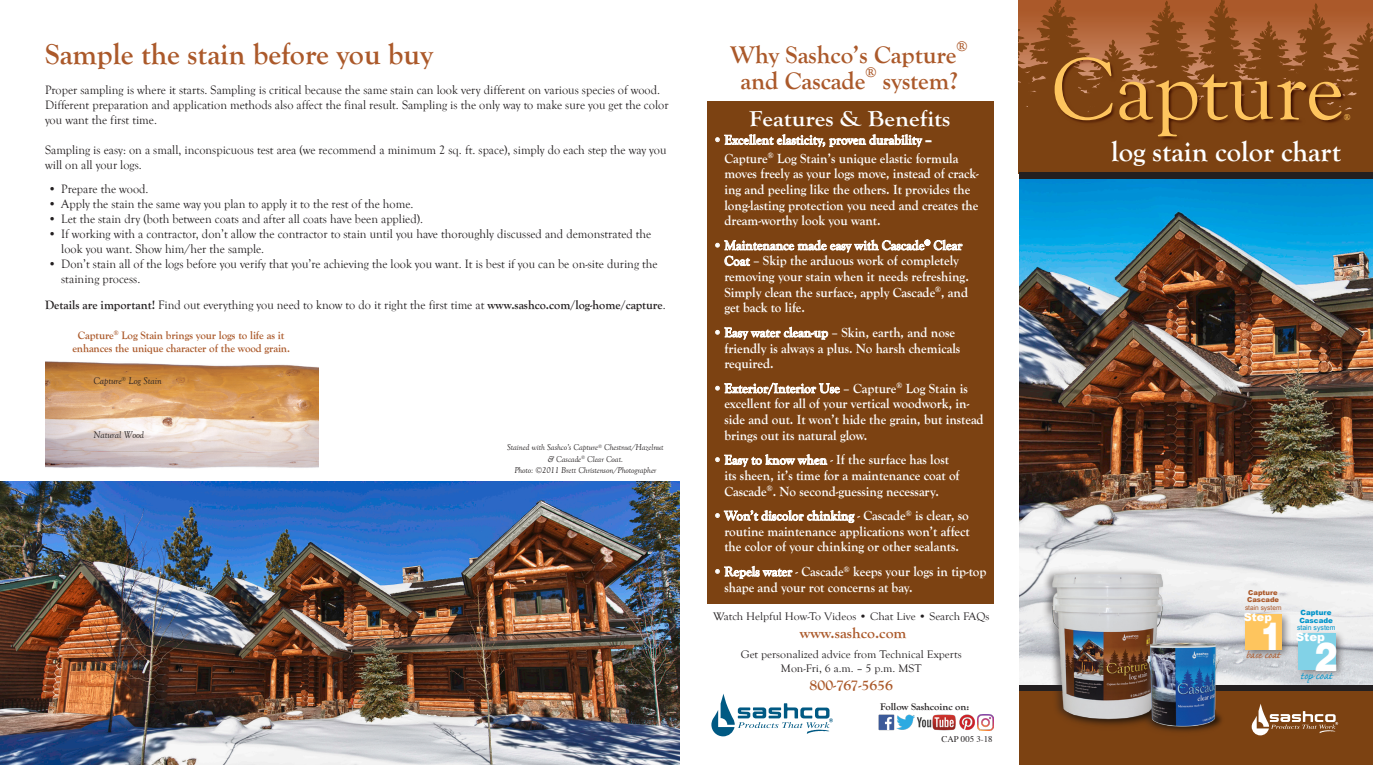
<style>
.page{position:relative;width:1373px;height:765px;background:#fff}
.page>*{position:absolute;margin:0;border:0;box-sizing:border-box;transform-origin:0 0}
.t1{font:91px "Goudy Old Style T";color:#fec55e}
.t2{font:900 40.75px "Helvetica";color:#fff;scale:.86 1}
.t3{font:900 38.88px "Helvetica";color:#fff;scale:.86 1}
.t4{font:700 30px "Goudy Old Style T";color:#ab592a}
.t5{font:700 28.62px "Goudy Old Style T";color:#fff}
.t6{font:700 25px "Goudy Old Style T";color:#ab592a}
.t7{font:700 22.5px "Goudy Old Style T";color:#fff;scale:1.1 1}
.t8{font:700 15px "Goudy Old Style T";color:#ab592a;scale:1.05 1}
.t9{font:700 14.62px "Goudy Old Style T";color:#ab592a}
.t10{font:700 13.75px/15.6px "Goudy Old Style T";color:#fff;scale:.96 1}
.t11{font:13px "Caflisch Script";color:#0094ca}
.t12{font:12.5px/15px "Goudy Old Style T";color:#231f20}
.t13{font:12.38px "Caflisch Script";color:#ab592a}
.t14{font:900 11.62px "Arial";color:#fff}
.t15{font:11.25px "Goudy Old Style T";color:#231f20;scale:1.05 1}
.t16{font:700 11.25px "Goudy Old Style T";letter-spacing:-.01em;color:#ab592a}
.t17{font:900 11.12px "Arial";color:#fff}
.t18{font:italic 10px "Goudy Old Style T";letter-spacing:-.01em;color:#231f20}
.t19{font:700 10px "Goudy Old Style T";color:#231f20;scale:1.05 1}
.t20{font:italic 8.75px "Goudy Old Style T";letter-spacing:-.01em;color:#231f20}
.t21{font:8.75px "Times";color:#231f20}
.t22{font:700 8.75px "Goudy Old Style T";color:#fec55e}
.t23{font:900 7.12px/7.8px "Arial";color:#0094ca}
.t24{font:6.88px "Arial";color:#0094ca}
.t25{font:900 6.75px/7.4px "Arial";color:#ab592a}
.t26{font:6.5px "Arial";color:#ab592a}
.s1{font-weight:700}
.s2{font-weight:400}
</style>
<div class="page">
<svg style="left:1018px;top:0;width:354px;height:162px;background:#955122"></svg>
<div style="left:1018px;top:162px;width:354px;height:11px;background:#7c4212"></div>
<img style="left:1048px;top:40px;width:303px;height:110px">
<svg style="left:711px;top:694px;width:122px;height:42px"></svg>
<div style="left:707px;top:101px;width:286px;height:503px;background:#7c4212"></div>
<svg style="left:715px;top:134px;width:216px;height:14px"></svg>
<svg style="left:715px;top:239px;width:248px;height:28px"></svg>
<svg style="left:715px;top:326px;width:113px;height:14px"></svg>
<svg style="left:715px;top:382px;width:125px;height:13px"></svg>
<svg style="left:715px;top:454px;width:112px;height:14px"></svg>
<svg style="left:715px;top:510px;width:139px;height:13px"></svg>
<svg style="left:715px;top:565px;width:78px;height:14px"></svg>
<img style="left:878px;top:714px;width:97px;height:17px">
<img style="left:977px;top:715px;width:16px;height:16px">
<img style="left:1019px;top:179px;width:353px;height:506px">
<div style="left:1019px;top:172px;width:353px;height:7px;background:#231f20"></div>
<div style="left:1019px;top:688px;width:353px;height:77px;background:#7c4212"></div>
<img style="left:45px;top:361px;width:274px;height:108px">
<img style="left:0;top:481px;width:679px;height:284px">
<div style="left:1019px;top:685px;width:353px;height:5px;background:#231f20"></div>
<img style="left:1042px;top:533px;width:213px;height:199px">
<svg style="left:1251px;top:704px;width:87px;height:31px"></svg>
<div style="left:1242px;top:611px;width:49px;height:49px;background:#231f20;opacity:.5"></div>
<div style="left:1246px;top:615px;width:35px;height:35px;background:#fec55e"></div>
<div style="left:1295px;top:630px;width:50px;height:49px;background:#231f20;opacity:.5"></div>
<div style="left:1298px;top:634px;width:37px;height:36px;background:#82d2e7"></div>
<div style="left:1245px;top:614px;width:37px;height:35px;background:#fec55e"></div>
<p class="t4" style="left:45px;top:38px;width:389px">Sample the stain before you buy</p>
<p class="t12" style="left:45px;top:83px;width:625px">Proper sampling is where it starts. Sampling is critical because the same stain can look very different on various species of wood.<br>Different preparation and application methods also affect the final result. Sampling is the only way to make sure you get the color you want the first time.</p>
<p class="t12" style="left:45px;top:143px;width:623px">Sampling is easy: on a small, inconspicuous test area (we recommend a minimum 2 sq. ft. space), simply do each step the way you will on all your logs.</p>
<p class="t12" style="left:48px;top:182px;width:102px">• Prepare the wood.</p>
<p class="t12" style="left:48px;top:197px;width:367px">• Apply the stain the same way you plan to apply it to the rest of the home.</p>
<p class="t12" style="left:48px;top:212px;width:376px">• Let the stain dry (both between coats and after all coats have been applied).</p>
<p class="t12" style="left:61px;top:227px;width:591px;text-indent:-13px">• If working with a contractor, don’t allow the contractor to stain until you have thoroughly discussed and demonstrated the look you want. Show him/her the sample.</p>
<p class="t12" style="left:61px;top:257px;width:598px;text-indent:-13px">• Don’t stain all of the logs before you verify that you’re achieving the look you want. It is best if you can be on-site during the staining process.</p>
<p class="t12" style="left:45px;top:298px;width:622px"><span class="s1">Details are important!</span> Find out everything you need to know to do it right the first time at <span class="s1">www.sashco.com/log-home/capture</span>.</p>
<p class="t16" style="left:78px;top:329px;width:208px">Capture<sup>®</sup> Log Stain brings your logs to life as it</p>
<p class="t16" style="left:72px;top:342px;width:219px">enhances the unique character of the wood grain.</p>
<p class="t18" style="left:94px;top:376px;width:70px">Capture<sup>®</sup> Log Stain</p>
<p class="t18" style="left:94px;top:429px;width:52px">Natural Wood</p>
<p class="t20" style="left:507px;top:443px;width:158px">Stained with Sashco’s Capture<sup>®</sup> Chestnut/Hazelnut</p>
<p class="t20" style="left:548px;top:454px;width:77px">&amp; Cascade<sup>®</sup> Clear Coat.</p>
<p class="t20" style="left:514px;top:465px;width:144px">Photo: ©2011 Brett Christenson/Photographer</p>
<p class="t6" style="left:730px;top:41px;width:227px">Why Sashco’s Capture</p>
<p class="t9" style="left:956px;top:38px;width:13px">®</p>
<p class="t6" style="left:740px;top:67px;width:126px">and Cascade</p>
<p class="t9" style="left:865px;top:64px;width:13px">®</p>
<p class="t6" style="left:883px;top:67px;width:76px">system?</p>
<p class="t7" style="left:749px;top:106px;width:184px">Features &amp; Benefits</p>
<p class="t10" style="left:713px;top:132px;width:229px"><span class="s2">•</span> Excellent elasticity, proven durability –</p>
<p class="t10" style="left:724px;top:151px;width:266px">Capture<sup>®</sup> Log Stain’s unique elastic formula moves freely as your logs move, instead of crack&shy;ing and peeling like the others. It provides the long-lasting protection you need and creates the dream-worthy look you want.</p>
<p class="t10" style="left:724px;top:238px;width:256px;text-indent:-11px"><span class="s2">•</span> Maintenance made easy with Cascade<sup>®</sup> Clear Coat – Skip the arduous work of completely removing your stain when it needs refreshing.<br>Simply clean the surface, apply Cascade<sup>®</sup>, and get back to life.</p>
<p class="t10" style="left:724px;top:325px;width:247px;text-indent:-11px"><span class="s2">•</span> Easy water clean-up – Skin, earth, and nose friendly is always a plus. No harsh chemicals required.</p>
<p class="t10" style="left:724px;top:381px;width:272px;text-indent:-11px"><span class="s2">•</span> Exterior/Interior Use – Capture<sup>®</sup> Log Stain is excellent for all of your vertical woodwork, in&shy;side and out. It won’t hide the grain, but instead brings out its natural glow.</p>
<p class="t10" style="left:724px;top:452px;width:247px;text-indent:-11px"><span class="s2">•</span> Easy to know when - If the surface has lost its sheen, it’s time for a maintenance coat of<br>Cascade<sup>®</sup>. No second-guessing necessary.</p>
<p class="t10" style="left:724px;top:508px;width:257px;text-align:justify;text-indent:-11px"><span class="s2">•</span> Won’t discolor chinking - Cascade<sup>®</sup> is clear, so routine maintenance applications won’t affect the color of your chinking or other sealants.</p>
<p class="t10" style="left:724px;top:564px;width:275px;text-indent:-11px"><span class="s2">•</span> Repels water - Cascade<sup>®</sup> keeps your logs in tip-top shape and your rot concerns at bay.</p>
<p class="t15" style="left:713px;top:611px;width:265px">Watch Helpful How-To Videos • Chat Live • Search FAQs</p>
<p class="t8" style="left:800px;top:625px;width:103px">www.sashco.com</p>
<p class="t15" style="left:741px;top:648px;width:212px">Get personalized advice from Technical Experts</p>
<p class="t15" style="left:781px;top:662px;width:136px">Mon-Fri, 6 a.m. – 5 p.m. MST</p>
<p class="t8" style="left:809px;top:676px;width:81px">800-767-5656</p>
<p class="t19" style="left:880px;top:701px;width:87px">Follow Sashcoinc on:</p>
<p class="t21" style="left:941px;top:731px;width:52px">CAP 005 3-18</p>
<p class="t1" style="left:1051px;top:39px;width:294px">Capture</p>
<p class="t22" style="left:1343px;top:112px;width:8px">®</p>
<p class="t5" style="left:1111px;top:135px;width:231px">log stain color chart</p>
<p class="t25" style="left:1247px;top:589px;width:34px">Capture<br>Cascade</p>
<p class="t26" style="left:1245px;top:603px;width:38px">stain system</p>
<p class="t17" style="left:1243px;top:609px;width:30px">Step</p>
<p class="t3" style="left:1260px;top:613px;width:28px">1</p>
<p class="t13" style="left:1246px;top:649px;width:36px">base coat</p>
<p class="t23" style="left:1299px;top:608px;width:35px">Capture<br>Cascade</p>
<p class="t24" style="left:1297px;top:624px;width:40px">stain system</p>
<p class="t14" style="left:1295px;top:629px;width:31px">Step</p>
<p class="t2" style="left:1314px;top:632px;width:29px">2</p>
<p class="t11" style="left:1300px;top:669px;width:33px">top coat</p>
</div>
